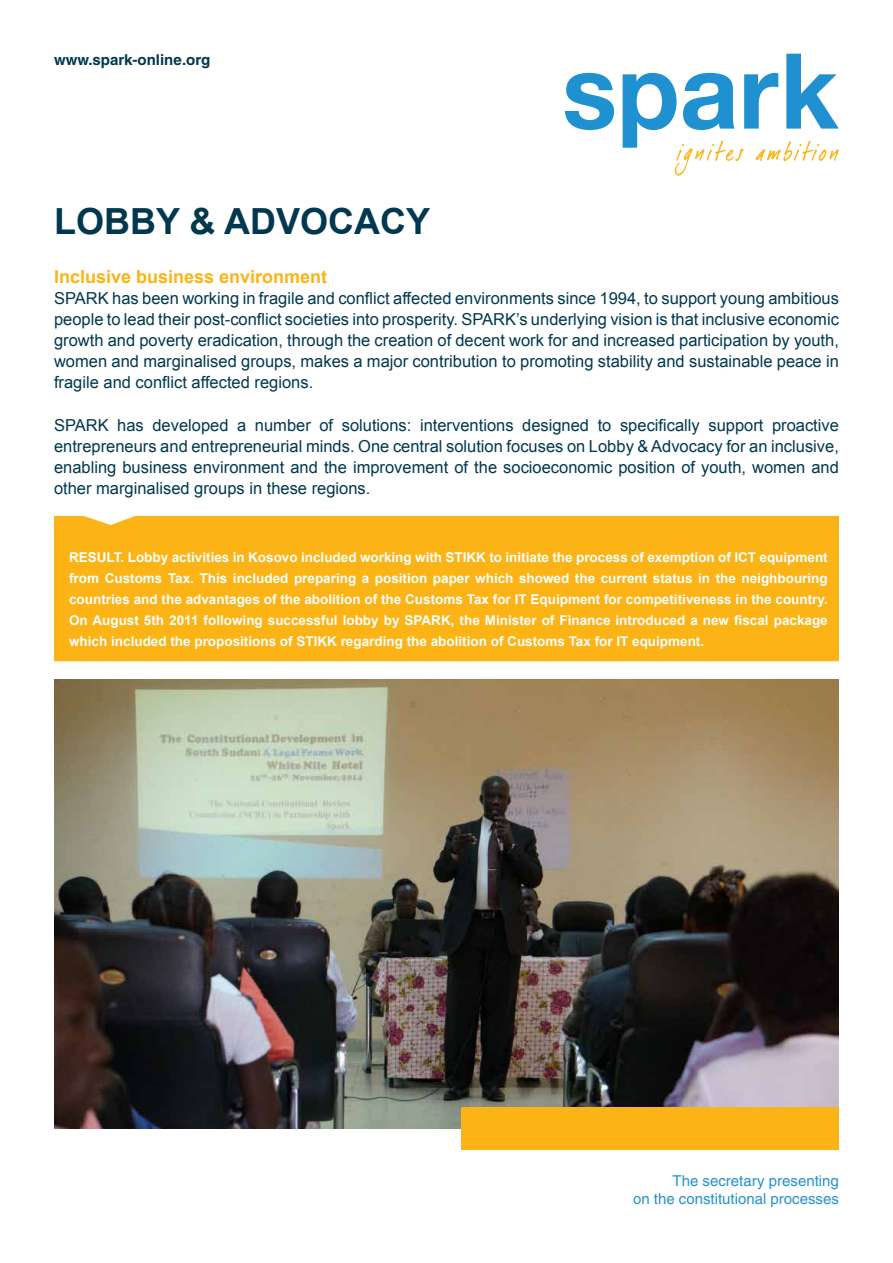
<style>
.page{position:relative;width:893px;height:1263px;background:#fff}
.page>*{position:absolute;margin:0;border:0;box-sizing:border-box;transform-origin:0 0}
.t1{font:700 36px "Arial";color:#013850}
.t2{font:700 18px "Arial";color:#fcb316}
.t3{font:16.5px/21px "Arial";color:#013850;text-align:justify}
.t4{font:15px/18px "Helvetica A";color:#2491d0;text-align:right}
.t5{font:15px "Helvetica Bold A";color:#013850}
.t6{font:700 13.5px/21px "Arial";color:#fff;text-align:justify}
</style>
<div class="page">
<svg style="left:565px;top:73px;width:49px;height:57px"></svg>
<svg style="left:623px;top:54px;width:216px;height:122px"></svg>
<img style="left:54px;top:679px;width:785px;height:449px">
<div style="left:461px;top:1107px;width:378px;height:42px;background:#fcb316"></div>
<div style="left:54px;top:516px;width:785px;height:145px;background:#fcb316"></div>
<p class="t5" style="left:54px;top:51px;width:158px">www.spark-online.org</p>
<h1 class="t1" style="left:54px;top:197px;width:378px">LOBBY &amp; ADVOCACY</h1>
<p class="t2" style="left:54px;top:265px;width:275px">Inclusive business environment</p>
<p class="t3" style="left:54px;top:288px;width:786px">SPARK has been working in fragile and conflict affected environments since 1994, to support young ambitious people to lead their post-conflict societies into prosperity. SPARK’s underlying vision is that inclusive economic growth and poverty eradication, through the creation of decent work for and increased participation by youth, women and marginalised groups, makes a major contribution to promoting stability and sustainable peace in fragile and conflict affected regions.</p>
<p class="t3" style="left:54px;top:415px;width:786px">SPARK has developed a number of solutions: interventions designed to specifically support proactive entrepreneurs and entrepreneurial minds. One central solution focuses on Lobby &amp; Advocacy for an inclusive, enabling business environment and the improvement of the socioeconomic position of youth, women and other marginalised groups in these regions.</p>
<p class="t6" style="left:69px;top:547px;width:760px">RESULT. Lobby activities in Kosovo included working with STIKK to initiate the process of exemption of ICT equipment from Customs Tax. This included preparing a position paper which showed the current status in the neighbouring countries and the advantages of the abolition of the Customs Tax for IT Equipment for competitiveness in the country.<br>On August 5th 2011 following successful lobby by SPARK, the Minister of Finance introduced a new fiscal package which included the propositions of STIKK regarding the abolition of Customs Tax for IT equipment.</p>
<p class="t4" style="left:633px;top:1172px;width:207px">The secretary presenting<br>on the constitutional processes</p>
</div>
